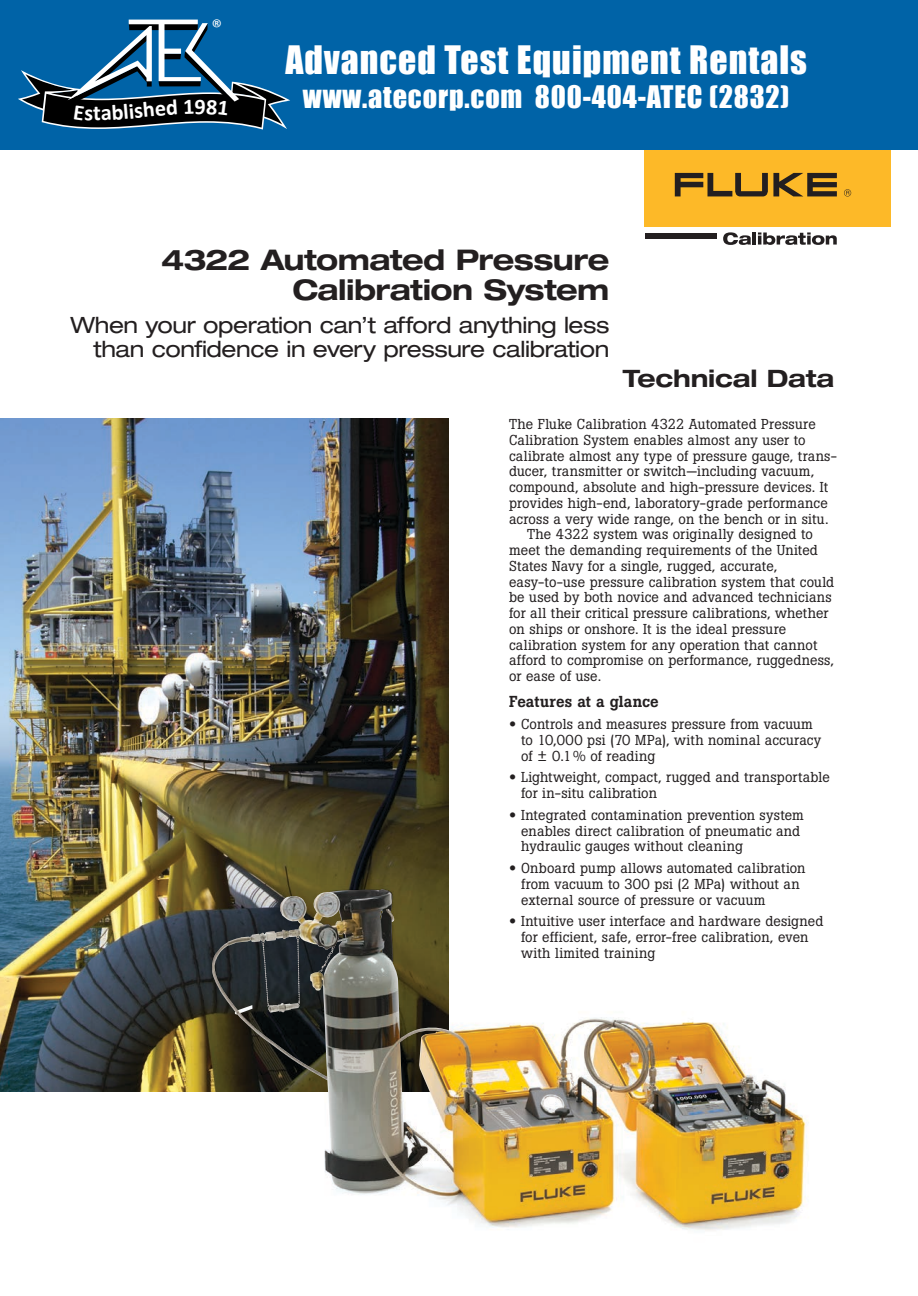
<style>
.page{position:relative;width:918px;height:1296px;background:#fff}
.page>*{position:absolute;margin:0;border:0;box-sizing:border-box;transform-origin:0 0}
.t1{font:36px "Impact";letter-spacing:.03em;color:#fff}
.t2{font:700 expanded 28.5px/30px "Helvetica Neue LT Std";letter-spacing:-.02em;color:#231f20;text-align:right}
.t3{font:28.5px "Impact";letter-spacing:.03em;color:#fff}
.t4{font:700 expanded 24px "Helvetica Neue LT Std";letter-spacing:-.01em;color:#231f20}
.t5{font:expanded 22.5px/24px "Helvetica Neue LT Std";letter-spacing:-.02em;color:#231f20;text-align:right}
.t6{font:700 22.2px "Calibri";color:#fff}
.t7{font:21.3px "Calibri";color:#fff}
.t8{font:500 15.75px "Boton Pro";letter-spacing:.005em;color:#231f20}
.t9{font:14.25px/15.8px "Boton Pro";letter-spacing:.01em;color:#231f20}
.s1{font-family:"Helvetica Neue LT Std";font-weight:700;font-stretch:expanded}
</style>
<div class="page">
<img style="left:0;top:418px;width:449px;height:673px">
<div style="left:645px;top:149px;width:246px;height:78px;background:#fdb928"></div>
<svg style="left:675px;top:173px;width:162px;height:23px"></svg>
<svg style="left:844px;top:189px;width:7px;height:8px"></svg>
<div style="left:645px;top:233px;width:71px;height:6px;background:#231f20"></div>
<svg style="left:723px;top:232px;width:114px;height:13px"></svg>
<img style="left:198px;top:850px;width:610px;height:381px">
<img style="left:210px;top:889px;width:594px;height:334px">
<div style="left:0;top:0;width:918px;height:150px;background:#0063a7"></div>
<svg style="left:18px;top:20px;width:272px;height:110px"></svg>
<h3 class="t7" style="left:211px;top:14px;width:12px">®</h3>
<h3 class="t6" style="left:93px;top:99px;width:9px">t</h3>
<h3 class="t6" style="left:122px;top:98px;width:44px;rotate:-5deg">lishe</h3>
<h3 class="t6" style="left:195px;top:92px;width:13px">9</h3>
<h1 class="t1" style="left:285px;top:32px;width:523px">Advanced Test Equipment Rentals</h1>
<h2 class="t3" style="left:303px;top:75px;width:488px">www.atecorp.com 800-404-ATEC (2832)</h2>
<h2 class="t2" style="left:161px;top:244px;width:450px">4322 Automated Pressure<br>Calibration System</h2>
<h3 class="t5" style="left:71px;top:313px;width:540px">When your operation can’t afford anything less than confidence in every pressure calibration</h3>
<h3 class="t4" style="left:623px;top:363px;width:213px">Technical Data</h3>
<p class="t9" style="left:509px;top:416px;width:308px">The Fluke Calibration 4322 Automated Pressure</p>
<p class="t9" style="left:509px;top:432px;width:298px">Calibration System enables almost any user to</p>
<p class="t9" style="left:509px;top:448px;width:329px">calibrate almost any type of pressure gauge, trans-</p>
<p class="t9" style="left:509px;top:464px;width:307px">ducer, transmitter or switch—including vacuum,</p>
<p class="t9" style="left:509px;top:479px;width:321px">compound, absolute and high-pressure devices. It</p>
<p class="t9" style="left:509px;top:495px;width:320px">provides high-end, laboratory-grade performance</p>
<p class="t9" style="left:509px;top:511px;width:321px">across a very wide range, on the bench or in situ.</p>
<p class="t9" style="left:527px;top:527px;width:287px">The 4322 system was originally designed to</p>
<p class="t9" style="left:509px;top:542px;width:310px">meet the demanding requirements of the United</p>
<p class="t9" style="left:509px;top:558px;width:270px">States Navy for a single, rugged, accurate,</p>
<p class="t9" style="left:509px;top:574px;width:327px">easy-to-use pressure calibration system that could</p>
<p class="t9" style="left:509px;top:590px;width:324px">be used by both novice and advanced technicians</p>
<p class="t9" style="left:509px;top:605px;width:321px">for all their critical pressure calibrations, whether</p>
<p class="t9" style="left:509px;top:621px;width:279px">on ships or onshore. It is the ideal pressure</p>
<p class="t9" style="left:509px;top:637px;width:310px">calibration system for any operation that cannot</p>
<p class="t9" style="left:509px;top:653px;width:326px">afford to compromise on performance, ruggedness,</p>
<p class="t9" style="left:509px;top:668px;width:94px">or ease of use.</p>
<p class="t8" style="left:509px;top:692px;width:151px">Features at a glance</p>
<p class="t9" style="left:521px;top:716px;width:302px;text-indent:-12px"><span class="s1">•</span> Controls and measures pressure from vacuum to 10,000 psi (70 MPa), with nominal accuracy of ± 0.1% of reading</p>
<p class="t9" style="left:521px;top:770px;width:310px;text-indent:-12px"><span class="s1">•</span> Lightweight, compact, rugged and transportable for in-situ calibration</p>
<p class="t9" style="left:521px;top:807px;width:284px;text-indent:-12px"><span class="s1">•</span> Integrated contamination prevention system enables direct calibration of pneumatic and hydraulic gauges without cleaning</p>
<p class="t9" style="left:521px;top:860px;width:286px;text-indent:-12px"><span class="s1">•</span> Onboard pump allows automated calibration from vacuum to 300 psi (2 MPa) without an external source of pressure or vacuum</p>
<p class="t9" style="left:521px;top:914px;width:304px;text-indent:-12px"><span class="s1">•</span> Intuitive user interface and hardware designed for efficient, safe, error-free calibration, even with limited training</p>
</div>
